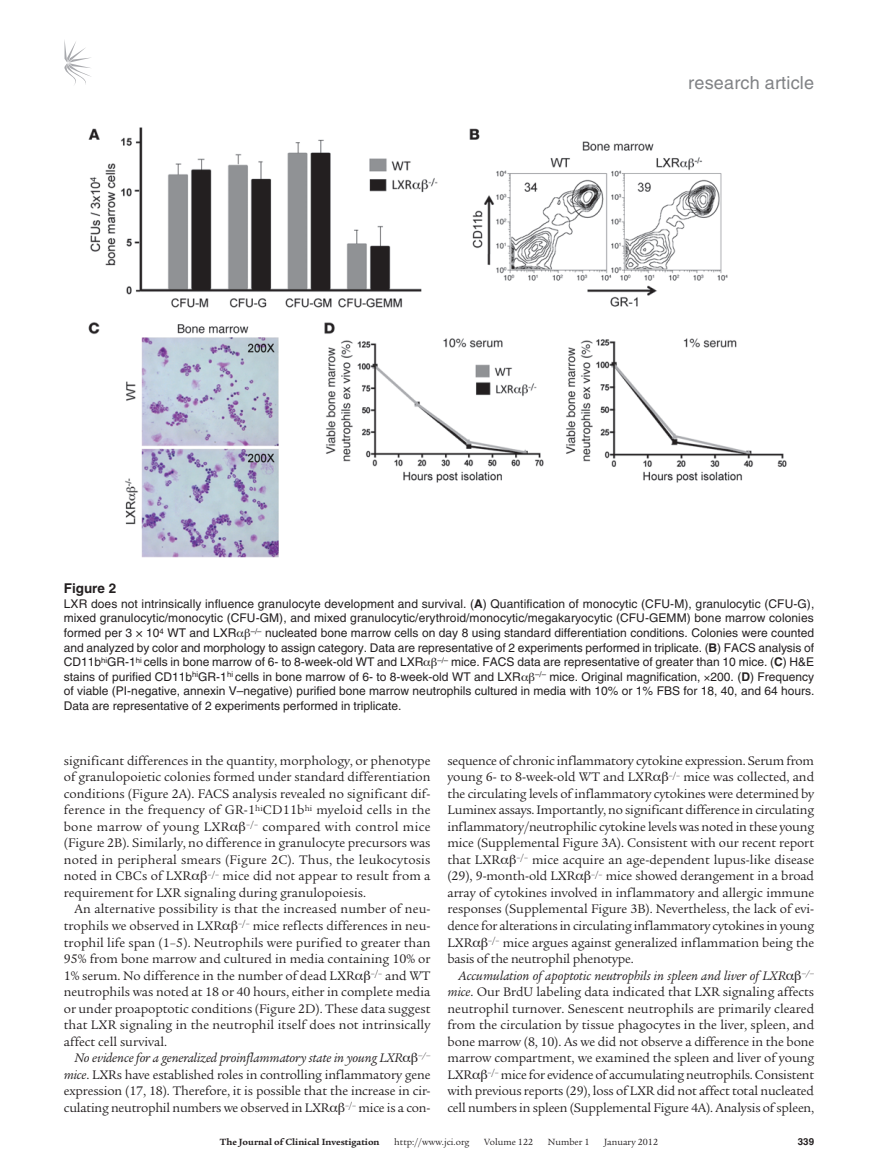
<style>
.page{position:relative;width:878px;height:1175px;background:#fff}
.page>*{position:absolute;margin:0;border:0;box-sizing:border-box;transform-origin:0 0}
.t1{font:18px "Helvetica LT Std";letter-spacing:.01em;color:#808285}
.t2{font:13.5px/16.5px "Legacy Serif Std";letter-spacing:-.015em;color:#231f20;text-align:justify}
.t3{font:700 13.5px "Helvetica LT Std";color:#231f20}
.t4{font:12px/14.7px "Helvetica LT Std";color:#231f20;text-align:justify}
.t5{font:9.75px "Legacy Serif Std";color:#231f20}
.t6{font:700 9.75px "Legacy Serif Std";color:#231f20}
.t7{font:700 9.75px "Helvetica LT Std";color:#231f20}
.s1{font-weight:700}
.s2{font-style:italic}
</style>
<div class="page">
<svg style="left:64px;top:40px;width:27px;height:45px"></svg>
<img style="left:88px;top:127px;width:699px;height:430px">
<h1 class="t1" style="left:688px;top:73px;width:127px">research article</h1>
<p class="t3" style="left:64px;top:580px;width:54px">Figure 2</p>
<p class="t4" style="left:64px;top:596px;width:752px">LXR does not intrinsically influence granulocyte development and survival. (<span class="s1">A</span>) Quantification of monocytic (CFU-M), granulocytic (CFU-G), mixed granulocytic/monocytic (CFU-GM), and mixed granulocytic/erythroid/monocytic/megakaryocytic (CFU-GEMM) bone marrow colonies formed per 3 × 10<sup>4</sup> WT and LXR <sup>–/–</sup> nucleated bone marrow cells on day 8 using standard differentiation conditions. Colonies were counted and analyzed by color and morphology to assign category. Data are representative of 2 experiments performed in triplicate. (<span class="s1">B</span>) FACS analysis of CD11b<sup>hi</sup>GR-1<sup>hi</sup> cells in bone marrow of 6- to 8-week-old WT and LXR <sup>–/–</sup> mice. FACS data are representative of greater than 10 mice. (<span class="s1">C</span>) H&amp;E stains of purified CD11b<sup>hi</sup>GR-1<sup>hi</sup> cells in bone marrow of 6- to 8-week-old WT and LXR <sup>–/–</sup> mice. Original magnification, 200. (<span class="s1">D</span>) Frequency of viable (PI-negative, annexin V–negative) purified bone marrow neutrophils cultured in media with 10% or 1% FBS for 18, 40, and 64 hours.<br>Data are representative of 2 experiments performed in triplicate.</p>
<p class="t2" style="left:64px;top:752px;width:368px">significant differences in the quantity, morphology, or phenotype of granulopoietic colonies formed under standard differentiation conditions (Figure 2A). FACS analysis revealed no significant dif&shy;ference in the frequency of GR-1<sup>hi</sup>CD11b<sup>hi</sup> myeloid cells in the bone marrow of young LXR <sup>–/–</sup> compared with control mice (Figure 2B). Similarly, no difference in granulocyte precursors was noted in peripheral smears (Figure 2C). Thus, the leukocytosis noted in CBCs of LXR <sup>–/–</sup> mice did not appear to result from a requirement for LXR signaling during granulopoiesis.</p>
<p class="t2" style="left:64px;top:901px;width:368px;text-indent:11px">An alternative possibility is that the increased number of neu&shy;trophils we observed in LXR <sup>–/–</sup> mice reflects differences in neu&shy;trophil life span (1–5). Neutrophils were purified to greater than 95% from bone marrow and cultured in media containing 10% or 1% serum. No difference in the number of dead LXR <sup>–/–</sup> and WT neutrophils was noted at 18 or 40 hours, either in complete media or under proapoptotic conditions (Figure 2D). These data suggest that LXR signaling in the neutrophil itself does not intrinsically affect cell survival.</p>
<p class="t2" style="left:64px;top:1049px;width:368px;text-indent:11px"><span class="s2">No evidence for a generalized proinflammatory state in young LXR</span> <sup>–/– </sup><span class="s2">mice</span>. LXRs have established roles in controlling inflammatory gene expression (17, 18). Therefore, it is possible that the increase in cir&shy;culating neutrophil numbers we observed in LXR <sup>–/–</sup> mice is a con-</p>
<p class="t2" style="left:447px;top:752px;width:368px">sequence of chronic inflammatory cytokine expression. Serum from young 6- to 8-week-old WT and LXR <sup>–/–</sup> mice was collected, and the circulating levels of inflammatory cytokines were determined by Luminex assays. Importantly, no significant difference in circulating inflammatory/neutrophilic cytokine levels was noted in these young mice (Supplemental Figure 3A). Consistent with our recent report that LXR <sup>–/–</sup> mice acquire an age-dependent lupus-like disease (29), 9-month-old LXR <sup>–/–</sup> mice showed derangement in a broad array of cytokines involved in inflammatory and allergic immune responses (Supplemental Figure 3B). Nevertheless, the lack of evi&shy;dence for alterations in circulating inflammatory cytokines in young LXR <sup>–/–</sup> mice argues against generalized inflammation being the basis of the neutrophil phenotype.</p>
<p class="t2" style="left:447px;top:967px;width:368px;text-indent:11px"><span class="s2">Accumulation of apoptotic neutrophils in spleen and liver of LXR</span> <sup>–/– </sup><span class="s2">mice</span>. Our BrdU labeling data indicated that LXR signaling affects neutrophil turnover. Senescent neutrophils are primarily cleared from the circulation by tissue phagocytes in the liver, spleen, and bone marrow (8, 10). As we did not observe a difference in the bone marrow compartment, we examined the spleen and liver of young LXR <sup>–/–</sup> mice for evidence of accumulating neutrophils. Consistent with previous reports (29), loss of LXR did not affect total nucleated cell numbers in spleen (Supplemental Figure 4A). Analysis of spleen,</p>
<p class="t6" style="left:220px;top:1135px;width:161px">The Journal of Clinical Investigation</p>
<p class="t5" style="left:394px;top:1136px;width:77px">http://www.jci.org</p>
<p class="t5" style="left:484px;top:1136px;width:50px">Volume 122</p>
<p class="t5" style="left:548px;top:1136px;width:43px">Number 1</p>
<p class="t5" style="left:604px;top:1136px;width:55px">January 2012</p>
<p class="t7" style="left:797px;top:1135px;width:18px">339</p>
</div>
